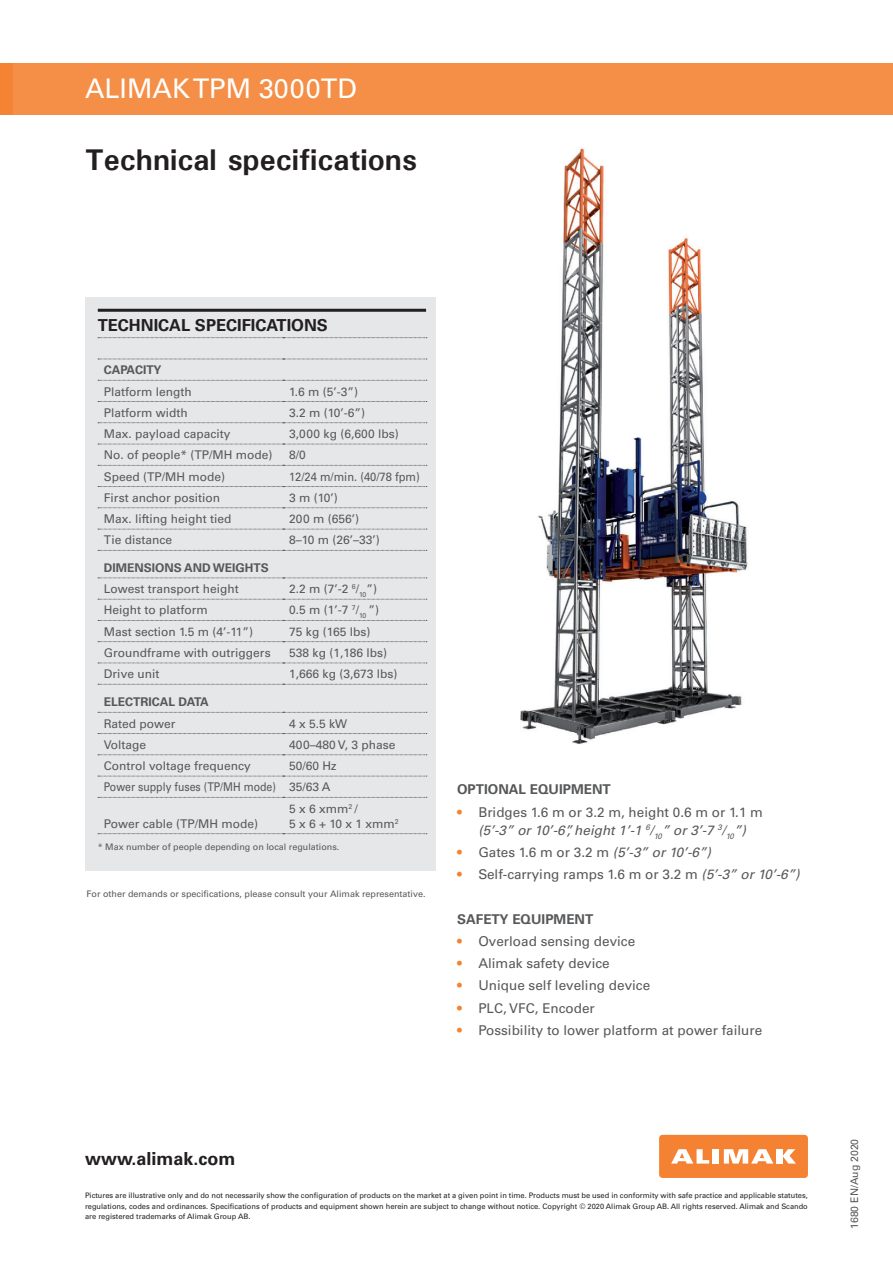
<style>
.page{position:relative;width:893px;height:1263px;background:#fff}
.page>*{position:absolute;margin:0;border:0;box-sizing:border-box;transform-origin:0 0}
.t1{font:700 30px "Univers";color:#231f20}
.t2{font:27px "Univers LT Std";color:#fff}
.t3{font:700 18px "Univers LT Std";color:#231f20}
.Table_title{font:700 16.5px "Univers LT Std";color:#231f20}
.Item_list{font:13.5px "Univers LT Std";color:#57585a}
.Item_list-2{font:italic 13.5px/18px "Univers LT Std";color:#57585a;text-align:center}
.Headline{font:700 13.5px "Univers LT Std";color:#57585a}
.Table_text{font:12px/14.4px "Univers LT Std";color:#57585a}
.Table_text-2{font:700 12px "Univers LT Std";color:#57585a}
.Table_text-3{font:12px "Univers LT Std";color:#57585a;scale:.88 1}
.Table_text-4{font:12px "Univers LT Std";color:#57585a;scale:.93 1}
.Table_text-5{font:12px "Univers LT Std";letter-spacing:.02em;color:#57585a}
.Date{font:10.5px "Univers LT Std";color:#57585a}
.Table_footnote{font:9px "Univers LT Std";color:#57585a}
.t4{font:7.5px/10.5px "Univers LT Std";color:#231f20;text-align:justify}
.s1{font-style:normal;color:#f48232}
.s2{font-style:normal}
.s3{color:#f48232}
.s4{font-style:italic}
</style>
<div class="page">
<div style="left:659px;top:1135px;width:149px;height:43px;background:#f48232;border-radius:3px"></div>
<div style="left:713px;top:1149px;width:6px;height:14px;background:#fff"></div>
<div style="left:776px;top:1149px;width:7px;height:14px;background:#fff"></div>
<svg style="left:783px;top:1149px;width:13px;height:14px"></svg>
<svg style="left:671px;top:1149px;width:38px;height:14px"></svg>
<svg style="left:724px;top:1149px;width:49px;height:14px"></svg>
<img style="left:520px;top:148px;width:228px;height:597px">
<div style="left:0;top:64px;width:893px;height:51px;background:#f58e46"></div>
<div style="left:85px;top:298px;width:351px;height:573px;background:#e6e7e9"></div>
<hr style="left:98px;top:309px;width:328px;height:3px;background:#231f20">
<svg style="left:98px;top:337px;width:329px;height:1px"></svg>
<svg style="left:98px;top:359px;width:329px;height:1px"></svg>
<svg style="left:98px;top:380px;width:329px;height:1px"></svg>
<svg style="left:98px;top:401px;width:329px;height:1px"></svg>
<svg style="left:98px;top:422px;width:329px;height:1px"></svg>
<svg style="left:98px;top:444px;width:329px;height:1px"></svg>
<svg style="left:98px;top:465px;width:329px;height:1px"></svg>
<svg style="left:98px;top:486px;width:329px;height:1px"></svg>
<svg style="left:98px;top:508px;width:329px;height:1px"></svg>
<svg style="left:98px;top:529px;width:329px;height:1px"></svg>
<svg style="left:98px;top:550px;width:329px;height:1px"></svg>
<svg style="left:98px;top:578px;width:329px;height:1px"></svg>
<svg style="left:98px;top:599px;width:329px;height:1px"></svg>
<svg style="left:98px;top:620px;width:329px;height:1px"></svg>
<svg style="left:98px;top:641px;width:329px;height:1px"></svg>
<svg style="left:98px;top:663px;width:329px;height:1px"></svg>
<svg style="left:98px;top:684px;width:329px;height:1px"></svg>
<svg style="left:98px;top:712px;width:329px;height:1px"></svg>
<svg style="left:98px;top:733px;width:329px;height:1px"></svg>
<svg style="left:98px;top:754px;width:329px;height:1px"></svg>
<svg style="left:98px;top:776px;width:329px;height:1px"></svg>
<svg style="left:98px;top:797px;width:329px;height:1px"></svg>
<svg style="left:98px;top:833px;width:329px;height:1px"></svg>
<h2 class="t2" style="left:85px;top:73px;width:273px">ALIMAK TPM 3000TD</h2>
<p class="t1" style="left:85px;top:140px;width:333px">Technical specifications</p>
<p class="Table_title" style="left:98px;top:315px;width:232px">TECHNICAL SPECIFICATIONS</p>
<p class="Table_text-2" style="left:104px;top:363px;width:59px">CAPACITY</p>
<p class="Table_text" style="left:104px;top:384px;width:89px">Platform length</p>
<p class="Table_text" style="left:289px;top:384px;width:70px">1.6 m (5’-3”)</p>
<p class="Table_text" style="left:104px;top:405px;width:85px">Platform width</p>
<p class="Table_text" style="left:289px;top:405px;width:78px">3.2 m (10’-6”)</p>
<p class="Table_text" style="left:104px;top:427px;width:128px">Max. payload capacity</p>
<p class="Table_text-5" style="left:289px;top:427px;width:111px">3,000 kg (6,600 lbs)</p>
<p class="Table_text" style="left:104px;top:448px;width:170px">No. of people* (TP/MH mode)</p>
<p class="Table_text" style="left:289px;top:448px;width:18px">8/0</p>
<p class="Table_text" style="left:104px;top:469px;width:123px">Speed (TP/MH mode)</p>
<p class="Table_text-4" style="left:289px;top:469px;width:142px">12/24 m/min. (40/78 fpm)</p>
<p class="Table_text" style="left:104px;top:490px;width:118px">First anchor position</p>
<p class="Table_text" style="left:289px;top:490px;width:50px">3 m (10’)</p>
<p class="Table_text" style="left:104px;top:512px;width:129px">Max. lifting height tied</p>
<p class="Table_text" style="left:289px;top:512px;width:71px">200 m (656’)</p>
<p class="Table_text" style="left:104px;top:533px;width:70px">Tie distance</p>
<p class="Table_text" style="left:289px;top:533px;width:92px">8–10 m (26’–33’)</p>
<p class="Table_text-2" style="left:104px;top:561px;width:166px">DIMENSIONS AND WEIGHTS</p>
<p class="Table_text" style="left:104px;top:582px;width:136px">Lowest transport height</p>
<p class="Table_text" style="left:289px;top:582px;width:89px">2.2 m (7’-2 <sup>6</sup>/<sub>10</sub>”)</p>
<p class="Table_text" style="left:104px;top:603px;width:105px">Height to platform</p>
<p class="Table_text" style="left:289px;top:603px;width:91px">0.5 m (1’-7 <sup>7</sup>/<sub>10</sub> ”)</p>
<p class="Table_text" style="left:104px;top:624px;width:151px">Mast section 1.5 m (4’-11”)</p>
<p class="Table_text" style="left:289px;top:624px;width:83px">75 kg (165 lbs)</p>
<p class="Table_text" style="left:104px;top:646px;width:168px">Groundframe with outriggers</p>
<p class="Table_text" style="left:289px;top:646px;width:100px">538 kg (1,186 lbs)</p>
<p class="Table_text" style="left:104px;top:667px;width:57px">Drive unit</p>
<p class="Table_text" style="left:289px;top:667px;width:110px">1,666 kg (3,673 lbs)</p>
<p class="Table_text-2" style="left:104px;top:695px;width:107px">ELECTRICAL DATA</p>
<p class="Table_text" style="left:104px;top:716px;width:73px">Rated power</p>
<p class="Table_text" style="left:289px;top:716px;width:60px">4 x 5.5 kW</p>
<p class="Table_text" style="left:104px;top:737px;width:44px">Voltage</p>
<p class="Table_text" style="left:289px;top:737px;width:108px">400–480 V, 3 phase</p>
<p class="Table_text" style="left:104px;top:759px;width:149px">Control voltage frequency</p>
<p class="Table_text" style="left:289px;top:759px;width:49px">50/60 Hz</p>
<p class="Table_text-3" style="left:104px;top:780px;width:197px">Power supply fuses (TP/MH mode)</p>
<p class="Table_text" style="left:289px;top:780px;width:43px">35/63 A</p>
<p class="Table_text" style="left:104px;top:816px;width:156px">Power cable (TP/MH mode)</p>
<p class="Table_text" style="left:289px;top:802px;width:111px">5 x 6 xmm<sup>2</sup> /<br>5 x 6 + 10 x 1 xmm<sup>2</sup></p>
<p class="Table_footnote" style="left:98px;top:841px;width:243px">* Max number of people depending on local regulations.</p>
<p class="Table_footnote" style="left:87px;top:888px;width:341px">For other demands or specifications, please consult your Alimak representative.</p>
<p class="Headline" style="left:457px;top:782px;width:155px">OPTIONAL EQUIPMENT</p>
<p class="Item_list-2" style="left:457px;top:803px;width:307px"><span class="s1">•</span> <span class="s2">Bridges 1.6 m or 3.2 m, height 0.6 m or 1.1 m </span>(5’-3” or 10’-6”, height 1’-1 <sup>6</sup>/<sub>10</sub>” or 3’-7 <sup>3</sup>/<sub>10</sub>”)</p>
<p class="Item_list" style="left:457px;top:844px;width:255px"><span class="s3">•</span> Gates 1.6 m or 3.2 m <span class="s4">(5’-3” or 10’-6”)</span></p>
<p class="Item_list" style="left:457px;top:866px;width:344px"><span class="s3">•</span> Self-carrying ramps 1.6 m or 3.2 m <span class="s4">(5’-3” or 10’-6”)</span></p>
<p class="Headline" style="left:457px;top:911px;width:138px">SAFETY EQUIPMENT</p>
<p class="Item_list" style="left:457px;top:933px;width:180px"><span class="s3">•</span> Overload sensing device</p>
<p class="Item_list" style="left:457px;top:955px;width:154px"><span class="s3">•</span> Alimak safety device</p>
<p class="Item_list" style="left:457px;top:977px;width:195px"><span class="s3">•</span> Unique self leveling device</p>
<p class="Item_list" style="left:457px;top:1000px;width:139px"><span class="s3">•</span> PLC, VFC, Encoder</p>
<p class="Item_list" style="left:457px;top:1022px;width:307px"><span class="s3">•</span> Possibility to lower platform at power failure</p>
<h3 class="t3" style="left:85px;top:1148px;width:152px">www.alimak.com</h3>
<p class="t4" style="left:85px;top:1190px;width:724px">Pictures are illustrative only and do not necessarily show the configuration of products on the market at a given point in time. Products must be used in conformity with safe practice and applicable statutes, regulations, codes and ordinances. Specifications of products and equipment shown herein are subject to change without notice. Copyright © 2020 Alimak Group AB. All rights reserved. Alimak and Scando are registered trademarks of Alimak Group AB.</p>
<p class="Date" style="left:848px;top:1229px;width:92px;rotate:-90deg">1680 EN/Aug 2020</p>
</div>
